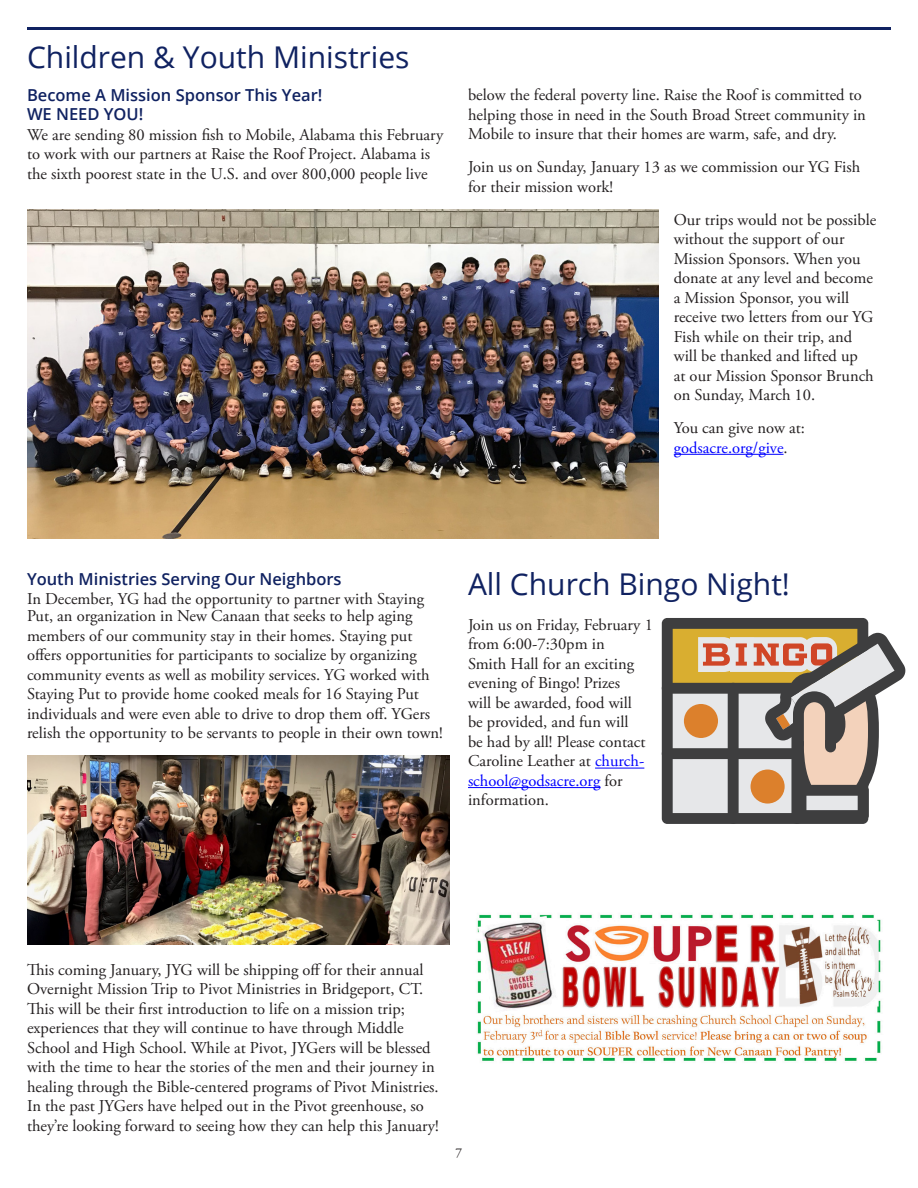
<style>
.page{position:relative;width:918px;height:1188px;background:#fff}
.page>*{position:absolute;margin:0;border:0;box-sizing:border-box;transform-origin:0 0}
._10_Head{font:30px "Open Sans";color:#102261}
._50_Body{font:16.5px/19.5px "Adobe Garamond Pro";color:#231f20}
._20_Subhead{font:600 16.5px "Open Sans";color:#102261}
.t1{font:13.5px "Adobe Garamond Pro";color:#231f20}
.s1{color:#00f}
</style>
<div class="page">
<hr style="left:27px;top:27px;width:864px;height:3px;background:#102261">
<hr style="left:595px;top:768px;width:49px;height:1px;background:#00f">
<hr style="left:468px;top:787px;width:132px;height:1px;background:#00f">
<img style="left:477px;top:914px;width:404px;height:147px">
<img style="left:27px;top:210px;width:632px;height:328px">
<hr style="left:674px;top:454px;width:110px;height:1px;background:#00f">
<svg style="left:662px;top:618px;width:244px;height:206px;background:#aa9c8d"></svg>
<img style="left:27px;top:756px;width:423px;height:188px">
<p class="_10_Head" style="left:27px;top:37px;width:384px">Children &amp; Youth Ministries</p>
<p class="_20_Subhead" style="left:27px;top:84px;width:297px">Become A Mission Sponsor This Year!</p>
<p class="_20_Subhead" style="left:27px;top:103px;width:118px">WE NEED YOU!</p>
<p class="_50_Body" style="left:27px;top:125px;width:418px">We are sending 80 mission fish to Mobile, Alabama this February to work with our partners at Raise the Roof Project. Alabama is the sixth poorest state in the U.S. and over 800,000 people live</p>
<p class="_50_Body" style="left:468px;top:86px;width:399px">below the federal poverty line. Raise the Roof is committed to helping those in need in the South Broad Street community in<br>Mobile to insure that their homes are warm, safe, and dry.</p>
<p class="_50_Body" style="left:468px;top:158px;width:394px">Join us on Sunday, January 13 as we commission our YG Fish for their mission work!</p>
<p class="_50_Body" style="left:674px;top:210px;width:204px">Our trips would not be possible without the support of our<br>Mission Sponsors. When you donate at any level and become a Mission Sponsor, you will receive two letters from our YG<br>Fish while on their trip, and will be thanked and lifted up<br>at our Mission Sponsor Brunch on Sunday, March 10.</p>
<p class="_50_Body" style="left:674px;top:419px;width:133px">You can give now at: <span class="s1">godsacre.org/give</span>.</p>
<p class="_20_Subhead" style="left:27px;top:568px;width:316px">Youth Ministries Serving Our Neighbors</p>
<p class="_50_Body" style="left:27px;top:591px;width:399px;line-height:16.6px">In December, YG had the opportunity to partner with Staying<br>Put, an organization in New Canaan that seeks to help aging</p>
<p class="_50_Body" style="left:27px;top:626px;width:417px">members of our community stay in their homes. Staying put offers opportunities for participants to socialize by organizing community events as well as mobility services. YG worked with Staying Put to provide home cooked meals for 16 Staying Put individuals and were even able to drive to drop them off. YGers relish the opportunity to be servants to people in their own town!</p>
<p class="_10_Head" style="left:468px;top:564px;width:323px">All Church Bingo Night!</p>
<p class="_50_Body" style="left:468px;top:616px;width:186px">Join us on Friday, February 1 from 6:00-7:30pm in<br>Smith Hall for an exciting evening of Bingo! Prizes<br>will be awarded, food will<br>be provided, and fun will<br>be had by all! Please contact<br>Caroline Leather at <span class="s1">church&shy;school@godsacre.org</span> for information.</p>
<p class="_50_Body" style="left:27px;top:960px;width:413px">This coming January, JYG will be shipping off for their annual Overnight Mission Trip to Pivot Ministries in Bridgeport, CT.<br>This will be their first introduction to life on a mission trip; experiences that they will continue to have through Middle School and High School. While at Pivot, JYGers will be blessed with the time to hear the stories of the men and their journey in healing through the Bible-centered programs of Pivot Ministries.<br>In the past JYGers have helped out in the Pivot greenhouse, so they’re looking forward to seeing how they can help this January!</p>
<p class="t1" style="left:456px;top:1145px;width:8px">7</p>
</div>
